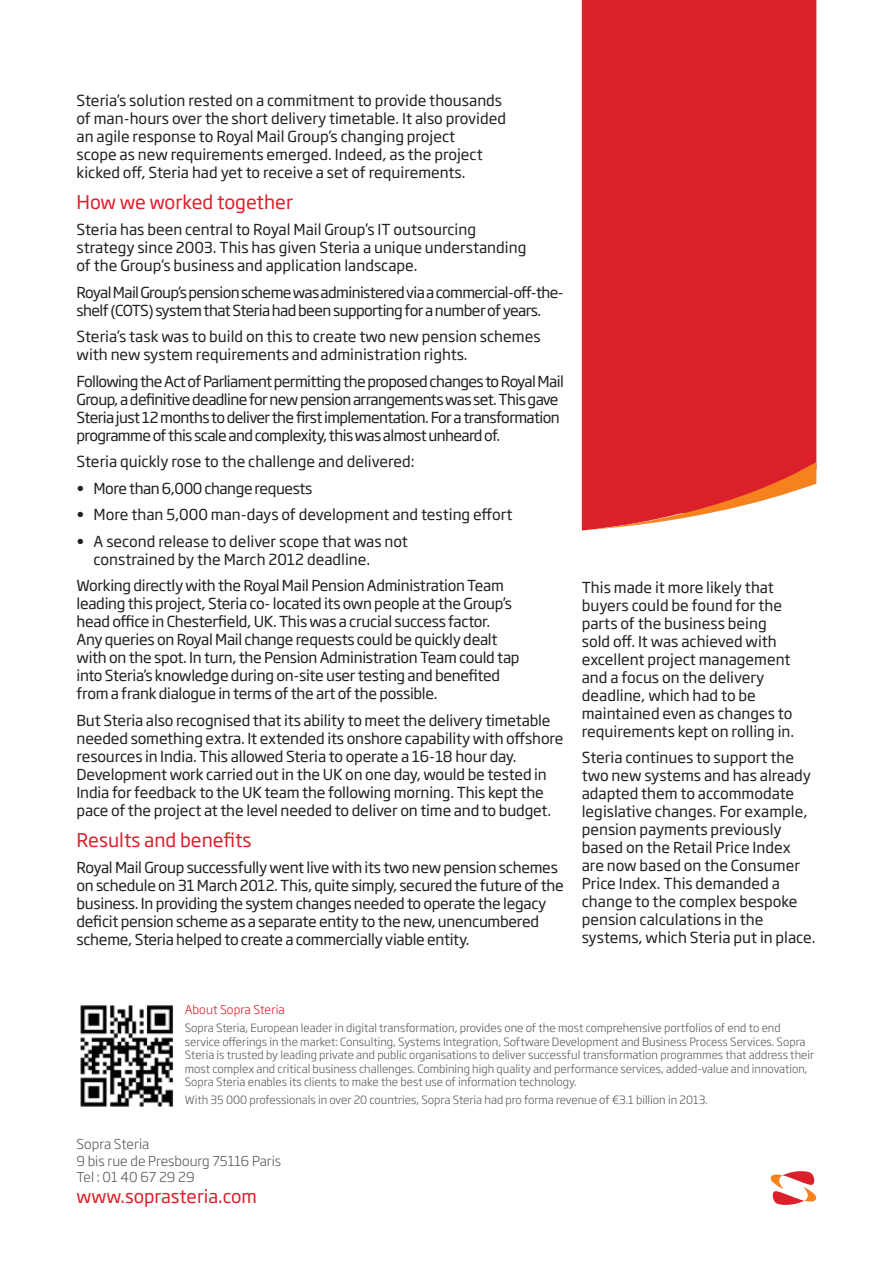
<style>
.page{position:relative;width:893px;height:1263px;background:#fff}
.page>*{position:absolute;margin:0;border:0;box-sizing:border-box;transform-origin:0 0}
.CONTENU{font:18.75px "Soho Gothic Pro";color:#db202c}
.t1{font:18px "Soho Gothic Pro";color:#db202c}
.CONTENU-2{font:15px/18px "Soho Gothic Pro";letter-spacing:-.015em;color:#231f20}
.CONTENU-3{font:15px/18px "Soho Gothic Pro";letter-spacing:-.04em;color:#231f20}
.t2{font:300 13.5px "Soho Gothic Pro";color:#58595b}
.t3{font:300 12px "Soho Gothic Pro";color:#db202c}
.t4{font:300 11.25px/13.5px "Soho Gothic Pro";color:#58595b}
</style>
<div class="page">
<div style="left:582px;top:0;width:234px;height:462px;background:#db202c"></div>
<svg style="left:582px;top:462px;width:234px;height:68px"></svg>
<svg style="left:770px;top:1171px;width:47px;height:34px"></svg>
<img style="left:80px;top:1005px;width:93px;height:102px">
<p class="CONTENU-2" style="left:77px;top:90px;width:431px">Steria’s solution rested on a commitment to provide thousands of man-hours over the short delivery timetable. It also provided an agile response to Royal Mail Group’s changing project<br>scope as new requirements emerged. Indeed, as the project kicked off, Steria had yet to receive a set of requirements.</p>
<p class="CONTENU" style="left:77px;top:187px;width:218px">How we worked together</p>
<p class="CONTENU-2" style="left:77px;top:220px;width:451px">Steria has been central to Royal Mail Group’s IT outsourcing strategy since 2003. This has given Steria a unique understanding of the Group’s business and application landscape.</p>
<p class="CONTENU-3" style="left:77px;top:282px;width:489px">Royal Mail Group’s pension scheme was administered via a commercial-off-the&shy;shelf (COTS) system that Steria had been supporting for a number of years.</p>
<p class="CONTENU-2" style="left:77px;top:327px;width:466px">Steria’s task was to build on this to create two new pension schemes with new system requirements and administration rights.</p>
<p class="CONTENU-3" style="left:77px;top:371px;width:489px">Following the Act of Parliament permitting the proposed changes to Royal Mail Group, a definitive deadline for new pension arrangements was set. This gave Steria just 12 months to deliver the first implementation. For a transformation programme of this scale and complexity, this was almost unheard of.</p>
<p class="CONTENU-2" style="left:77px;top:452px;width:340px">Steria quickly rose to the challenge and delivered:</p>
<p class="CONTENU-2" style="left:77px;top:478px;width:237px">• More than 6,000 change requests</p>
<p class="CONTENU-2" style="left:77px;top:505px;width:437px">• More than 5,000 man-days of development and testing effort</p>
<p class="CONTENU-2" style="left:94px;top:531px;width:316px;text-indent:-17px">• A second release to deliver scope that was not constrained by the March 2012 deadline.</p>
<p class="CONTENU-2" style="left:77px;top:576px;width:444px">Working directly with the Royal Mail Pension Administration Team leading this project, Steria co- located its own people at the Group’s head office in Chesterfield, UK. This was a crucial success factor.<br>Any queries on Royal Mail change requests could be quickly dealt with on the spot. In turn, the Pension Administration Team could tap into Steria’s knowledge during on-site user testing and benefited from a frank dialogue in terms of the art of the possible.</p>
<p class="CONTENU-2" style="left:77px;top:710px;width:488px">But Steria also recognised that its ability to meet the delivery timetable needed something extra. It extended its onshore capability with offshore resources in India. This allowed Steria to operate a 16-18 hour day.<br>Development work carried out in the UK on one day, would be tested in India for feedback to the UK team the following morning. This kept the pace of the project at the level needed to deliver on time and to budget.</p>
<p class="CONTENU" style="left:77px;top:825px;width:177px">Results and benefits</p>
<p class="CONTENU-2" style="left:77px;top:858px;width:489px">Royal Mail Group successfully went live with its two new pension schemes on schedule on 31 March 2012. This, quite simply, secured the future of the business. In providing the system changes needed to operate the legacy deficit pension scheme as a separate entity to the new, unencumbered scheme, Steria helped to create a commercially viable entity.</p>
<p class="CONTENU-2" style="left:582px;top:577px;width:214px">This made it more likely that buyers could be found for the parts of the business being sold off. It was achieved with excellent project management and a focus on the delivery deadline, which had to be maintained even as changes to requirements kept on rolling in.</p>
<p class="CONTENU-2" style="left:582px;top:748px;width:235px">Steria continues to support the two new systems and has already adapted them to accommodate legislative changes. For example, pension payments previously based on the Retail Price Index are now based on the Consumer<br>Price Index. This demanded a change to the complex bespoke pension calculations in the systems, which Steria put in place.</p>
<p class="t3" style="left:185px;top:1000px;width:102px">About Sopra Steria</p>
<p class="t4" style="left:185px;top:1020px;width:631px">Sopra Steria, European leader in digital transformation, provides one of the most comprehensive portfolios of end to end service offerings in the market: Consulting, Systems Integration, Software Development and Business Process Services. Sopra Steria is trusted by leading private and public organisations to deliver successful transformation programmes that address their most complex and critical business challenges. Combining high quality and performance services, added-value and innovation, Sopra Steria enables its clients to make the best use of information technology.</p>
<p class="t4" style="left:185px;top:1092px;width:524px">With 35 000 professionals in over 20 countries, Sopra Steria had pro forma revenue of €3.1 billion in 2013.</p>
<p class="t2" style="left:77px;top:1134px;width:74px">Sopra Steria</p>
<p class="t2" style="left:77px;top:1150px;width:206px">9 bis rue de Presbourg 75116 Paris</p>
<p class="t2" style="left:77px;top:1166px;width:119px">Tel : 01 40 67 29 29</p>
<p class="t1" style="left:77px;top:1183px;width:182px">www.soprasteria.com</p>
</div>
